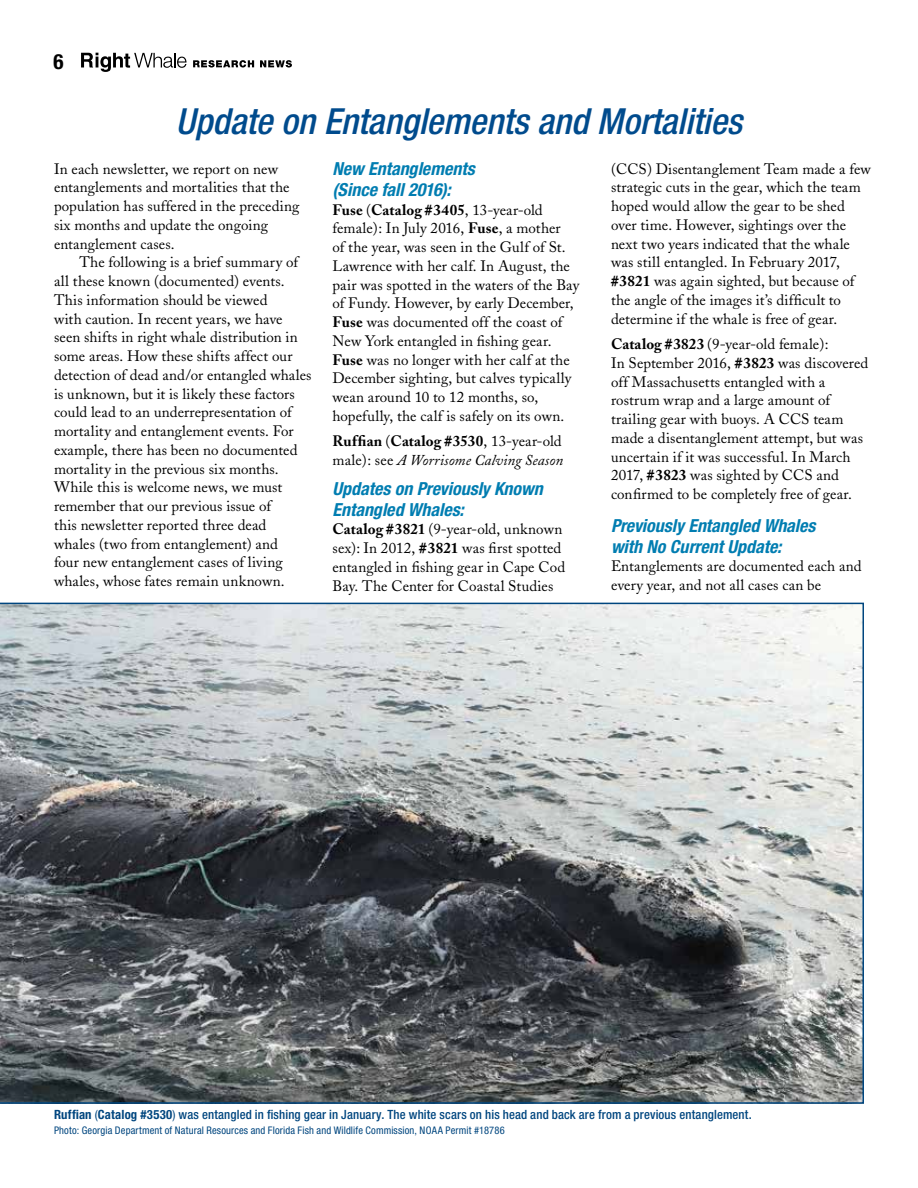
<style>
.page{position:relative;width:918px;height:1188px;background:#fff}
.page>*{position:absolute;margin:0;border:0;box-sizing:border-box;transform-origin:0 0}
.t1{font:italic 500 condensed 36px "Helvetica Neue LT Std";letter-spacing:-.005em;color:#004b8d}
.t2{font:700 condensed 21px "Helvetica Neue LT Std";color:#000}
.t3{font:italic 700 condensed 18px/21px "Helvetica Neue LT Std";color:#007db1}
.t4{font:15px/18.8px "Adobe Caslon";letter-spacing:.005em;color:#000}
.t5{font:italic 15px/18.8px "Adobe Caslon";letter-spacing:.005em;color:#000}
.t6{font:500 condensed 12.75px "Helvetica Neue LT Std";letter-spacing:.01em;color:#00467f}
.t7{font:condensed 10.5px "Helvetica Neue LT Std";letter-spacing:.015em;color:#00467f}
.s1{font-weight:700}
.s2{font-weight:700;font-style:normal}
.s3{font-style:normal}
.s4{font-weight:400}
</style>
<div class="page">
<svg style="left:81px;top:53px;width:106px;height:19px"></svg>
<svg style="left:193px;top:60px;width:61px;height:8px"></svg>
<svg style="left:260px;top:60px;width:32px;height:8px"></svg>
<svg style="left:0;top:603px;width:864px;height:501px;background:#858a8c"></svg>
<h2 class="t2" style="left:53px;top:49px;width:12px">6</h2>
<h1 class="t1" style="left:176px;top:99px;width:568px">Update on Entanglements and Mortalities</h1>
<p class="t4" style="left:54px;top:159px;width:247px">In each newsletter, we report on new entanglements and mortalities that the population has suffered in the preceding six months and update the ongoing entanglement cases.</p>
<p class="t4" style="left:54px;top:253px;width:259px;text-indent:25px">The following is a brief summary of all these known (documented) events.<br>This information should be viewed<br>with caution. In recent years, we have seen shifts in right whale distribution in some areas. How these shifts affect our detection of dead and/or entangled whales is unknown, but it is likely these factors could lead to an underrepresentation of mortality and entanglement events. For example, there has been no documented mortality in the previous six months.<br>While this is welcome news, we must remember that our previous issue of<br>this newsletter reported three dead<br>whales (two from entanglement) and<br>four new entanglement cases of living whales, whose fates remain unknown.</p>
<p class="t3" style="left:333px;top:158px;width:144px">New Entanglements (Since fall 2016):</p>
<p class="t4" style="left:333px;top:200px;width:248px"><span class="s1">Fuse</span> (<span class="s1">Catalog #3405</span>, 13-year-old female): In July 2016, <span class="s1">Fuse</span>, a mother<br>of the year, was seen in the Gulf of St.<br>Lawrence with her calf. In August, the pair was spotted in the waters of the Bay of Fundy. However, by early December, <span class="s1">Fuse</span> was documented off the coast of New York entangled in fishing gear.<br><span class="s1">Fuse</span> was no longer with her calf at the December sighting, but calves typically wean around 10 to 12 months, so, hopefully, the calf is safely on its own.</p>
<p class="t5" style="left:333px;top:433px;width:232px"><span class="s2">Ruffian</span> <span class="s3">(</span><span class="s2">Catalog #3530</span><span class="s3">, 13-year-old male): see</span> A Worrisome Calving Season</p>
<p class="t3" style="left:333px;top:478px;width:212px">Updates on Previously Known<br>Entangled Whales:</p>
<p class="t4" style="left:333px;top:520px;width:234px"><span class="s1">Catalog #3821</span> (9-year-old, unknown sex): In 2012, <span class="s1">#3821</span> was first spotted entangled in fishing gear in Cape Cod Bay. The Center for Coastal Studies</p>
<p class="t4" style="left:611px;top:159px;width:261px">(CCS) Disentanglement Team made a few strategic cuts in the gear, which the team hoped would allow the gear to be shed over time. However, sightings over the next two years indicated that the whale was still entangled. In February 2017, <span class="s1">#3821</span> was again sighted, but because of the angle of the images it’s difficult to determine if the whale is free of gear.</p>
<p class="t4" style="left:611px;top:335px;width:259px"><span class="s1">Catalog #3823</span> (9-year-old female):<br>In September 2016, <span class="s1">#3823</span> was discovered off Massachusetts entangled with a rostrum wrap and a large amount of trailing gear with buoys. A CCS team made a disentanglement attempt, but was uncertain if it was successful. In March 2017, <span class="s1">#3823</span> was sighted by CCS and confirmed to be completely free of gear.</p>
<p class="t3" style="left:611px;top:515px;width:206px">Previously Entangled Whales with No Current Update:</p>
<p class="t4" style="left:611px;top:557px;width:252px">Entanglements are documented each and every year, and not all cases can be</p>
<p class="t6" style="left:54px;top:1107px;width:699px"><span class="s1">Ruffian</span> <span class="s4">(</span><span class="s1">Catalog #3530</span><span class="s4">)</span> was entangled in fishing gear in January. The white scars on his head and back are from a previous entanglement.</p>
<p class="t7" style="left:54px;top:1124px;width:452px">Photo: Georgia Department of Natural Resources and Florida Fish and Wildlife Commission, NOAA Permit #18786</p>
</div>
